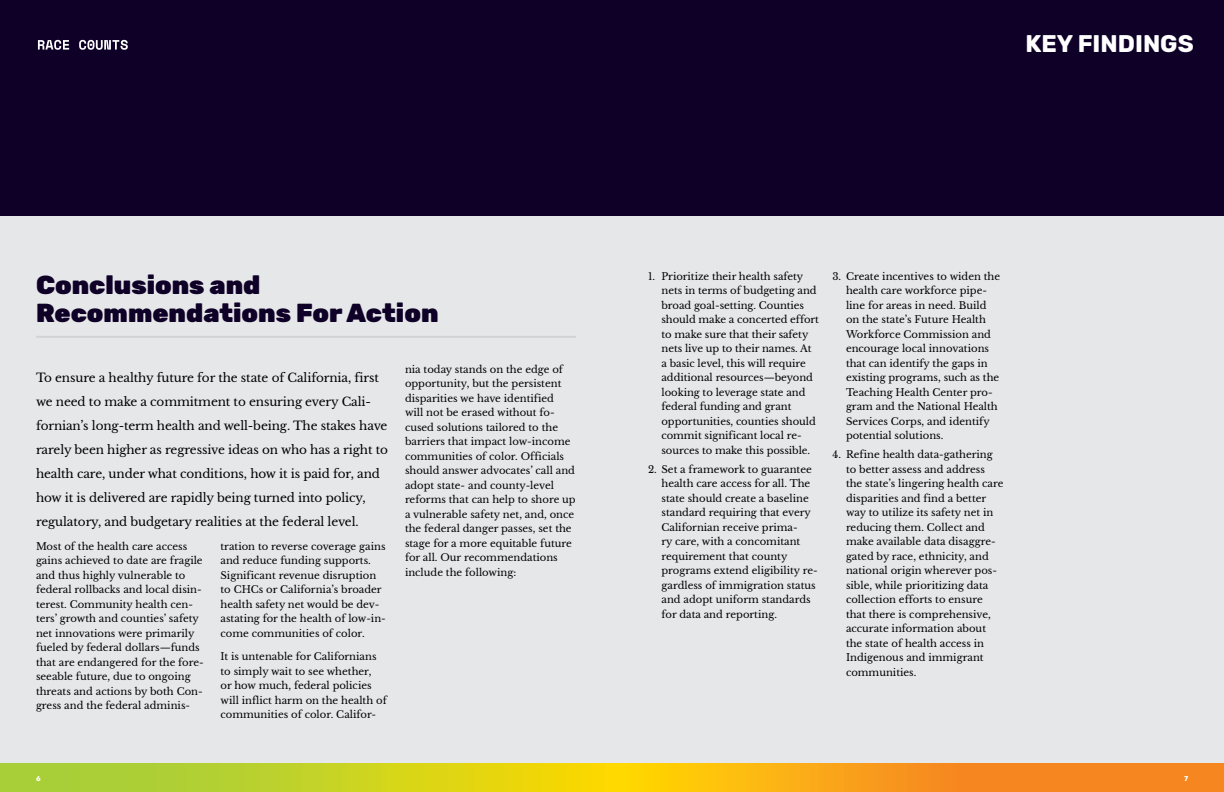
<style>
.page{position:relative;width:1224px;height:792px;background:#fff}
.page>*{position:absolute;margin:0;border:0;box-sizing:border-box;transform-origin:0 0}
.t1{font:900 26px/28px "Rubik";color:#0e0027}
.t2{font:700 24px "Rubik";color:#fff}
.t3{font:12px/24px "Libre Baskerville";letter-spacing:-.01em;color:#000}
.t4{font:10px/14.5px "Libre Baskerville";color:#000}
.t5{font:700 7px "Rubik";color:#fff}
</style>
<div class="page">
<div style="left:0;top:0;width:612px;height:792px;background:#e6e7e8"></div>
<div style="left:612px;top:0;width:612px;height:792px;background:#e6e7e8"></div>
<svg style="left:0;top:763px;width:1224px;height:29px;background:#e0b81d"></svg>
<div style="left:0;top:0;width:1224px;height:216px;background:#0e0027"></div>
<svg style="left:54px;top:40px;width:74px;height:10px"></svg>
<hr style="left:36px;top:336px;width:540px;height:2px;background:#d1d3d4">
<h2 class="t2" style="left:1026px;top:30px;width:170px">KEY FINDINGS</h2>
<h1 class="t1" style="left:36px;top:272px;width:404px">Conclusions and<br>Recommendations For Action</h1>
<p class="t3" style="left:36px;top:366px;width:354px">To ensure a healthy future for the state of California, first we need to make a commitment to ensuring every Cali&shy;fornian’s long-term health and well-being. The stakes have rarely been higher as regressive ideas on who has a right to health care, under what conditions, how it is paid for, and how it is delivered are rapidly being turned into policy, regulatory, and budgetary realities at the federal level.</p>
<p class="t4" style="left:36px;top:539px;width:169px">Most of the health care access gains achieved to date are fragile and thus highly vulnerable to federal rollbacks and local disin&shy;terest. Community health cen&shy;ters’ growth and counties’ safety net innovations were primarily fueled by federal dollars—funds that are endangered for the fore&shy;seeable future, due to ongoing threats and actions by both Con&shy;gress and the federal adminis-</p>
<p class="t4" style="left:220px;top:539px;width:167px">tration to reverse coverage gains and reduce funding supports.<br>Significant revenue disruption to CHCs or California’s broader health safety net would be dev&shy;astating for the health of low-in&shy;come communities of color.</p>
<p class="t4" style="left:220px;top:650px;width:168px">It is untenable for Californians to simply wait to see whether,<br>or how much, federal policies will inflict harm on the health of communities of color. Califor-</p>
<p class="t4" style="left:405px;top:362px;width:172px">nia today stands on the edge of opportunity, but the persistent disparities we have identified<br>will not be erased without fo&shy;cused solutions tailored to the barriers that impact low-income communities of color. Officials should answer advocates’ call and adopt state- and county-level reforms that can help to shore up a vulnerable safety net, and, once the federal danger passes, set the stage for a more equitable future for all. Our recommendations include the following:</p>
<p class="t4" style="left:662px;top:269px;width:159px;text-indent:-14px">1. Prioritize their health safety nets in terms of budgeting and broad goal-setting. Counties should make a concerted effort to make sure that their safety nets live up to their names. At a basic level, this will require additional resources—beyond looking to leverage state and federal funding and grant opportunities, counties should commit significant local re&shy;sources to make this possible.</p>
<p class="t4" style="left:662px;top:462px;width:158px;text-indent:-14px">2. Set a framework to guarantee health care access for all. The state should create a baseline standard requiring that every<br>Californian receive prima-<br>ry care, with a concomitant requirement that county programs extend eligibility re&shy;gardless of immigration status and adopt uniform standards for data and reporting.</p>
<p class="t4" style="left:846px;top:269px;width:156px;text-indent:-14px">3. Create incentives to widen the health care workforce pipe&shy;line for areas in need. Build on the state’s Future Health<br>Workforce Commission and encourage local innovations that can identify the gaps in existing programs, such as the<br>Teaching Health Center pro&shy;gram and the National Health<br>Services Corps, and identify potential solutions.</p>
<p class="t4" style="left:846px;top:447px;width:159px;text-indent:-14px">4. Refine health data-gathering to better assess and address the state’s lingering health care disparities and find a better way to utilize its safety net in reducing them. Collect and make available data disaggre&shy;gated by race, ethnicity, and national origin wherever pos&shy;sible, while prioritizing data collection efforts to ensure that there is comprehensive, accurate information about the state of health access in<br>Indigenous and immigrant communities.</p>
<p class="t5" style="left:36px;top:774px;width:6px">6</p>
<p class="t5" style="left:1184px;top:774px;width:6px">7</p>
</div>
